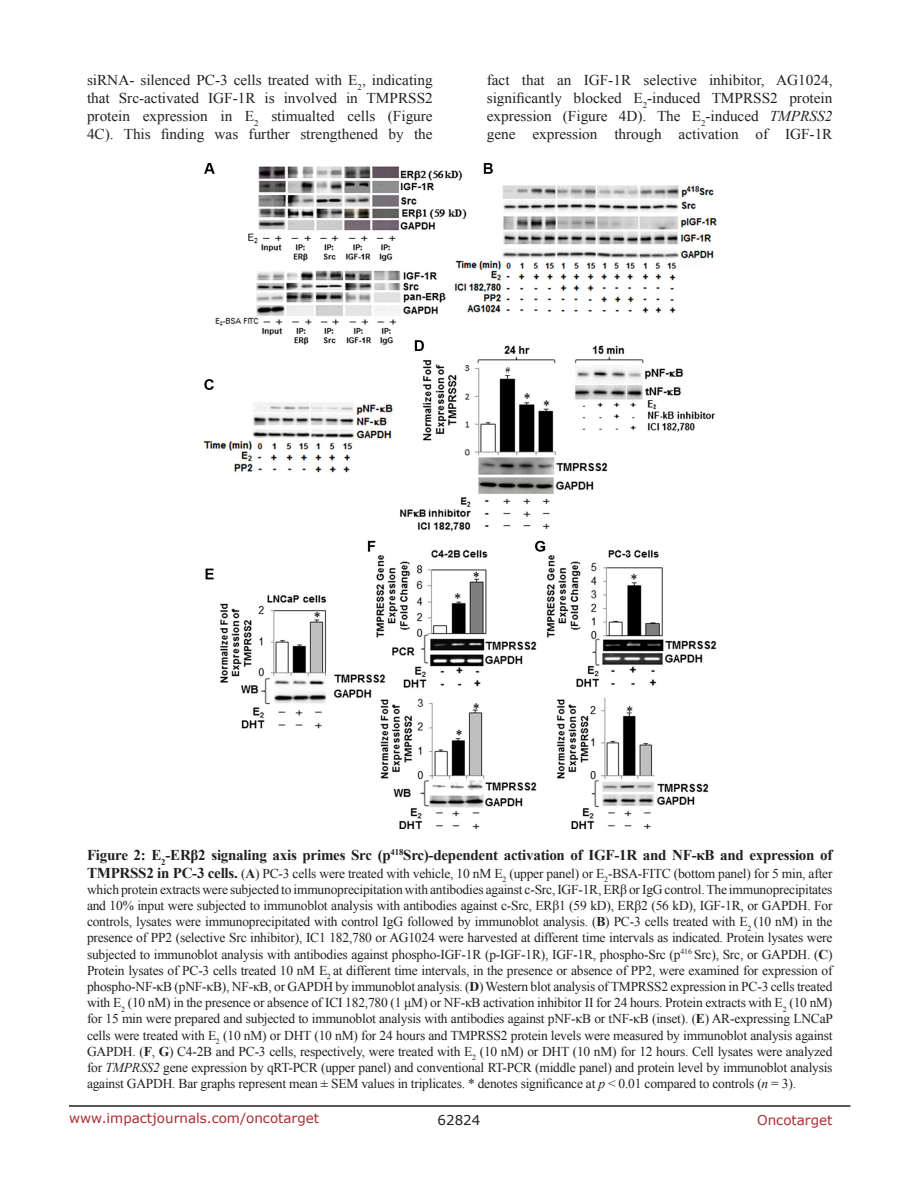
<style>
.page{position:relative;width:918px;height:1188px;background:#fff}
.page>*{position:absolute;margin:0;border:0;box-sizing:border-box;transform-origin:0 0}
.BodyText{font:15px/18px "Times New Roman";color:#231f20;text-align:justify}
.FigureText{font:700 15px "Times New Roman";letter-spacing:-.015em;color:#231f20}
.FigureText-2{font:13.5px/16.2px "Times New Roman";letter-spacing:-.015em;color:#231f20;text-align:justify}
.t1{font:13.5px "Verdana";color:#ac2b31}
.t2{font:13.5px "Verdana";color:#231f20}
.s1{font-style:italic}
.s2{font-weight:700;font-size:15px}
.s3{font-weight:700}
</style>
<div class="page">
<hr style="left:69px;top:1105px;width:781px;height:2px;background:#231f20">
<img style="left:205px;top:164px;width:511px;height:665px">
<p class="BodyText" style="left:87px;top:71px;width:347px">siRNA- silenced PC-3 cells treated with E<sub>2</sub>, indicating that Src-activated IGF-1R is involved in TMPRSS2 protein expression in E<sub>2</sub> stimualted cells (Figure 4C). This finding was further strengthened by the</p>
<p class="BodyText" style="left:487px;top:71px;width:347px">fact that an IGF-1R selective inhibitor, AG1024, significantly blocked E<sub>2</sub>-induced TMPRSS2 protein expression (Figure 4D). The E<sub>2</sub>-induced <span class="s1">TMPRSS2 </span>gene expression through activation of IGF-1R</p>
<p class="FigureText" style="left:87px;top:844px;width:747px">Figure 2: E<sub>2</sub>-ERβ2 signaling axis primes Src (p<sup>418</sup>Src)-dependent activation of IGF-1R and NF-κB and expression of</p>
<p class="FigureText-2" style="left:87px;top:865px;width:747px"><span class="s2">TMPRSS2 in PC-3 cells.</span> (<span class="s3">A</span>) PC-3 cells were treated with vehicle, 10 nM E<sub>2</sub> (upper panel) or E<sub>2</sub>-BSA-FITC (bottom panel) for 5 min, after which protein extracts were subjected to immunoprecipitation with antibodies against c-Src, IGF-1R, ERβ or IgG control. The immunoprecipitates and 10% input were subjected to immunoblot analysis with antibodies against c-Src, ERβ1 (59 kD), ERβ2 (56 kD), IGF-1R, or GAPDH. For controls, lysates were immunoprecipitated with control IgG followed by immunoblot analysis. (<span class="s3">B</span>) PC-3 cells treated with E<sub>2</sub> (10 nM) in the presence of PP2 (selective Src inhibitor), IC1 182,780 or AG1024 were harvested at different time intervals as indicated. Protein lysates were subjected to immunoblot analysis with antibodies against phospho-IGF-1R (p-IGF-1R), IGF-1R, phospho-Src (p<sup>416</sup> Src), Src, or GAPDH. (<span class="s3">C</span>)<br>Protein lysates of PC-3 cells treated 10 nM E<sub>2</sub> at different time intervals, in the presence or absence of PP2, were examined for expression of phospho-NF-κB (pNF-κB), NF-κB, or GAPDH by immunoblot analysis. (<span class="s3">D</span>) Western blot analysis of TMPRSS2 expression in PC-3 cells treated with E<sub>2</sub> (10 nM) in the presence or absence of ICI 182,780 (1 μM) or NF-κB activation inhibitor II for 24 hours. Protein extracts with E<sub>2</sub> (10 nM) for 15 min were prepared and subjected to immunoblot analysis with antibodies against pNF-κB or tNF-κB (inset). (<span class="s3">E</span>) AR-expressing LNCaP cells were treated with E<sub>2</sub> (10 nM) or DHT (10 nM) for 24 hours and TMPRSS2 protein levels were measured by immunoblot analysis against GAPDH. (<span class="s3">F</span>, <span class="s3">G</span>) C4-2B and PC-3 cells, respectively, were treated with E<sub>2</sub> (10 nM) or DHT (10 nM) for 12 hours. Cell lysates were analyzed for <span class="s1">TMPRSS2</span> gene expression by qRT-PCR (upper panel) and conventional RT-PCR (middle panel) and protein level by immunoblot analysis against GAPDH. Bar graphs represent mean ± SEM values in triplicates. * denotes significance at <span class="s1">p</span> &lt; 0.01 compared to controls (<span class="s1">n</span> = 3).</p>
<p class="t1" style="left:69px;top:1109px;width:252px">www.impactjournals.com/oncotarget</p>
<p class="t2" style="left:438px;top:1111px;width:44px">62824</p>
<p class="t1" style="left:757px;top:1111px;width:77px">Oncotarget</p>
</div>
